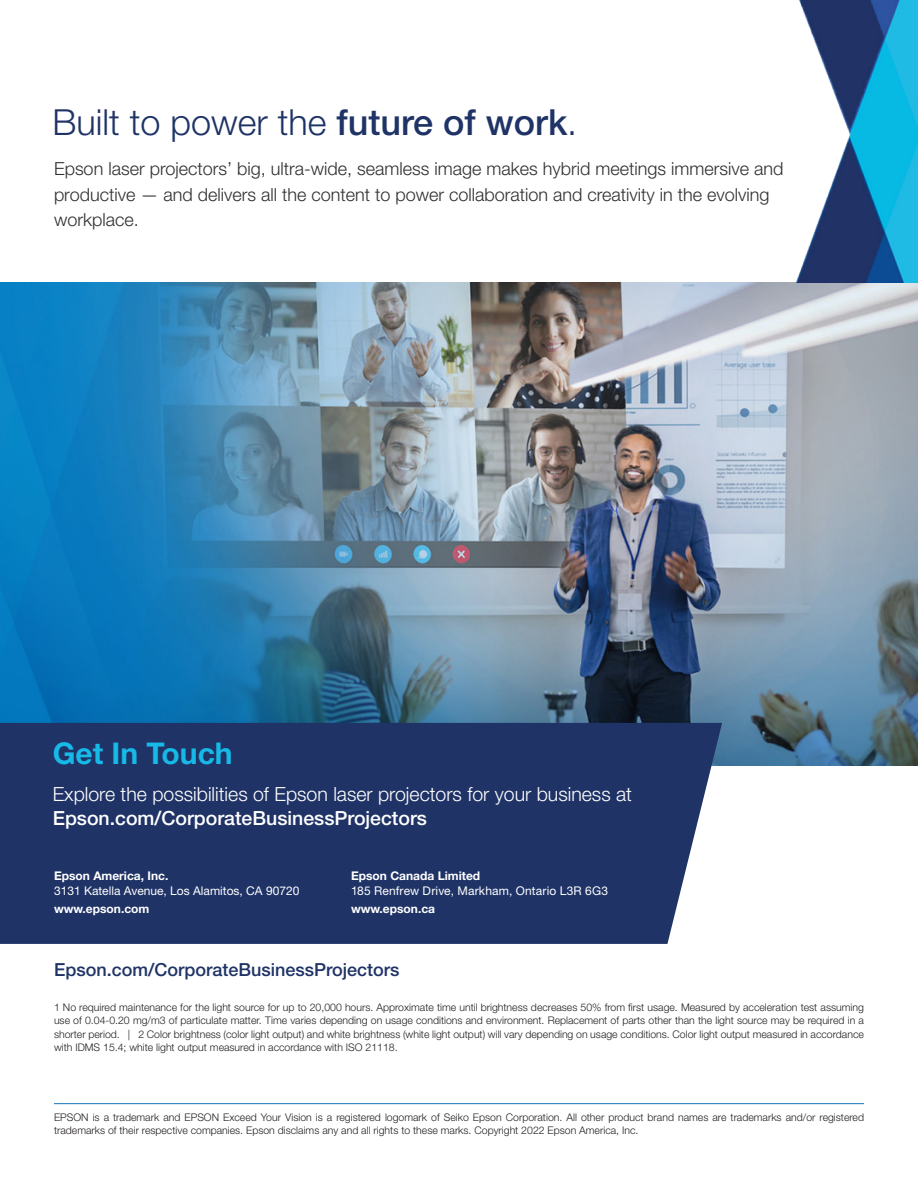
<style>
.page{position:relative;width:918px;height:1188px;background:#fff}
.page>*{position:absolute;margin:0;border:0;box-sizing:border-box;transform-origin:0 0}
.title_3{font:300 36px "Helvetica Neue LT Std";color:#1f3366}
.title_1{font:700 30px "Helvetica Neue LT Std";color:#16b9e7}
.icon_2{font:300 19.5px/24px "Helvetica Neue LT Std";color:#fff}
.subtitle{font:300 18px/25.5px "Helvetica Neue LT Std";color:#312f30}
.icon_2-2{font:500 18px "Helvetica Neue LT Std";color:#1f3366}
._5{font:12px/14.4px "Helvetica Neue LT Std";letter-spacing:.015em;color:#fff}
._4{font:12px/14.4px "Helvetica Neue LT Std";color:#fff}
._6{font:700 12px "Helvetica Neue LT Std";color:#fff}
._7{font:300 10.5px/13.5px "Helvetica Neue LT Std";color:#231f20;text-align:justify}
.s1{font-weight:500}
.s2{font-weight:700}
</style>
<div class="page">
<img style="left:0;top:283px;width:918px;height:483px">
<div style="left:0;top:723px;width:722px;height:221px;background:#1f3366"></div>
<hr style="left:54px;top:1103px;width:810px;height:1px;background:#1275bb">
<img style="left:780px;top:0;width:138px;height:283px">
<p class="title_3" style="left:52px;top:100px;width:526px">Built to power the <span class="s1">future of work</span>.</p>
<p class="subtitle" style="left:54px;top:156px;width:731px">Epson laser projectors’ big, ultra-wide, seamless image makes hybrid meetings immersive and productive — and delivers all the content to power collaboration and creativity in the evolving workplace.</p>
<p class="title_1" style="left:53px;top:735px;width:181px">Get In Touch</p>
<p class="icon_2" style="left:53px;top:782px;width:581px">Explore the possibilities of Epson laser projectors for your business at<br><span class="s1">Epson.com/CorporateBusinessProjectors</span></p>
<p class="_4" style="left:54px;top:869px;width:247px"><span class="s2">Epson America, Inc.<br></span>3131 Katella Avenue, Los Alamitos, CA 90720</p>
<p class="_5" style="left:351px;top:868px;width:259px"><span class="s2">Epson Canada Limited<br></span>185 Renfrew Drive, Markham, Ontario L3R 6G3</p>
<p class="_6" style="left:54px;top:901px;width:97px">www.epson.com</p>
<p class="_6" style="left:351px;top:901px;width:86px">www.epson.ca</p>
<p class="icon_2-2" style="left:54px;top:959px;width:347px">Epson.com/CorporateBusinessProjectors</p>
<p class="_7" style="left:54px;top:1000px;width:811px">1 No required maintenance for the light source for up to 20,000 hours. Approximate time until brightness decreases 50% from first usage. Measured by acceleration test assuming use of 0.04-0.20 mg/m3 of particulate matter. Time varies depending on usage conditions and environment. Replacement of parts other than the light source may be required in a shorter period. | 2 Color brightness (color light output) and white brightness (white light output) will vary depending on usage conditions. Color light output measured in accordance with IDMS 15.4; white light output measured in accordance with ISO 21118.</p>
<p class="_7" style="left:54px;top:1110px;width:812px">EPSON is a trademark and EPSON Exceed Your Vision is a registered logomark of Seiko Epson Corporation. All other product brand names are trademarks and/or registered trademarks of their respective companies. Epson disclaims any and all rights to these marks. Copyright 2022 Epson America, Inc.</p>
</div>
